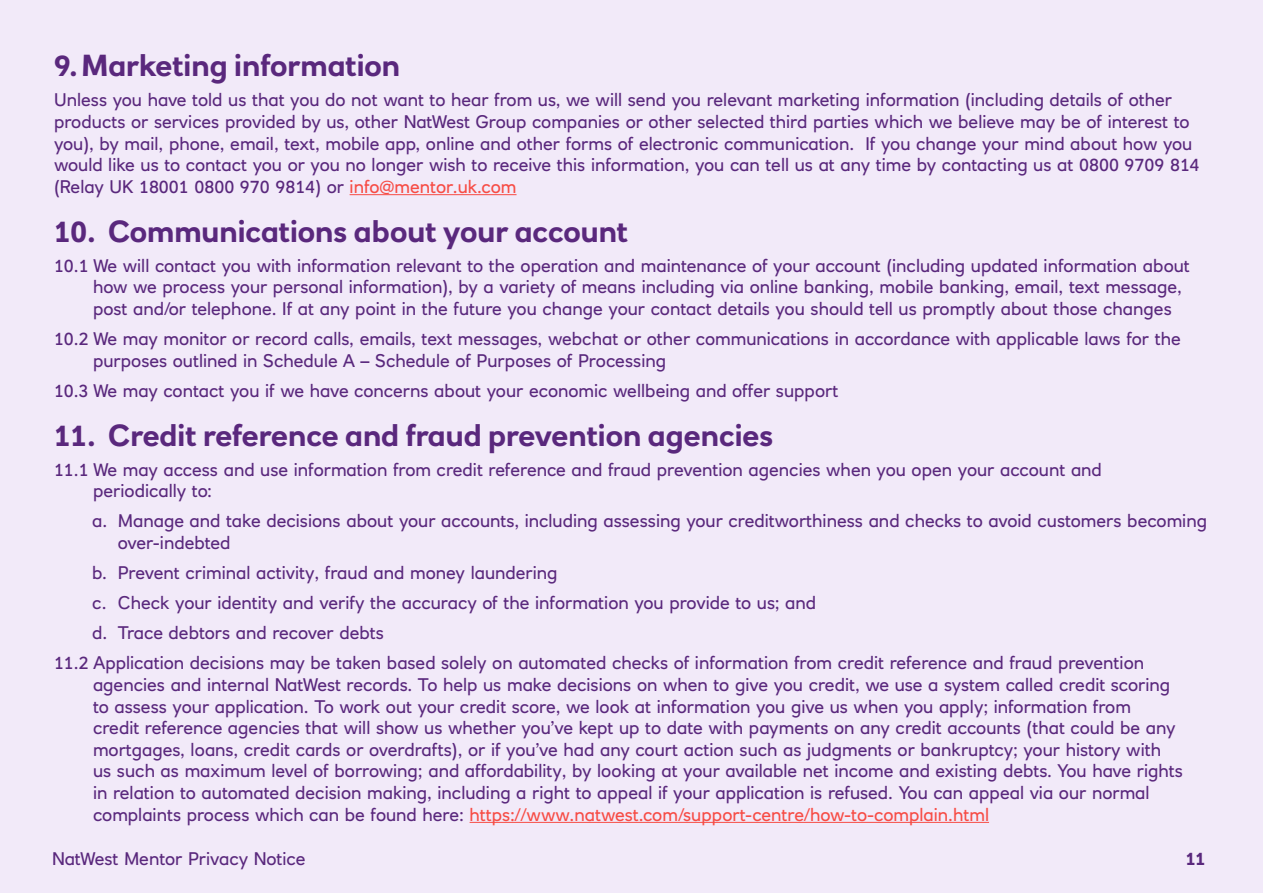
<style>
.page{position:relative;width:1263px;height:893px;background:#f2eaf9}
.page>*{position:absolute;margin:0;border:0;box-sizing:border-box;transform-origin:0 0}
.t1{font:700 30px "RN House Sans";color:#5a287d}
.t2{font:18px/21.6px "RN House Sans";color:#5a287d}
.t3{font:700 18px "RN House Sans";color:#5a287d}
.s1{color:#f74c45}
</style>
<div class="page">
<hr style="left:350px;top:194px;width:166px;height:1px;background:#f74c45">
<hr style="left:470px;top:822px;width:519px;height:1px;background:#f74c45">
<h1 class="t1" style="left:54px;top:47px;width:348px">9.Marketing information</h1>
<p class="t2" style="left:54px;top:89px;width:1147px">Unless you have told us that you do not want to hear from us, we will send you relevant marketing information (including details of other products or services provided by us, other NatWest Group companies or other selected third parties which we believe may be of interest to you), by mail, phone, email, text, mobile app, online and other forms of electronic communication. If you change your mind about how you would like us to contact you or you no longer wish to receive this information, you can tell us at any time by contacting us at 0800 9709 814 (Relay UK 18001 0800 970 9814) or <span class="s1">info@mentor.uk.com</span></p>
<h1 class="t1" style="left:54px;top:213px;width:576px">10. Communications about your account</h1>
<p class="t2" style="left:93px;top:254px;width:1098px;text-indent:-39px">10.1 We will contact you with information relevant to the operation and maintenance of your account (including updated information about how we process your personal information), by a variety of means including via online banking, mobile banking, email, text message, post and/or telephone. If at any point in the future you change your contact details you should tell us promptly about those changes</p>
<p class="t2" style="left:93px;top:328px;width:1089px;text-indent:-39px">10.2 We may monitor or record calls, emails, text messages, webchat or other communications in accordance with applicable laws for the purposes outlined in Schedule A – Schedule of Purposes of Processing</p>
<p class="t2" style="left:54px;top:379px;width:786px">10.3 We may contact you if we have concerns about your economic wellbeing and offer support</p>
<h1 class="t1" style="left:54px;top:416px;width:721px">11. Credit reference and fraud prevention agencies</h1>
<p class="t2" style="left:93px;top:458px;width:1010px;text-indent:-39px">11.1 We may access and use information from credit reference and fraud prevention agencies when you open your account and periodically to:</p>
<p class="t2" style="left:118px;top:510px;width:1091px;text-indent:-26px">a. Manage and take decisions about your accounts, including assessing your creditworthiness and checks to avoid customers becoming over-indebted</p>
<p class="t2" style="left:92px;top:562px;width:467px">b. Prevent criminal activity, fraud and money laundering</p>
<p class="t2" style="left:92px;top:592px;width:725px">c. Check your identity and verify the accuracy of the information you provide to us; and</p>
<p class="t2" style="left:92px;top:622px;width:293px">d. Trace debtors and recover debts</p>
<p class="t2" style="left:54px;top:652px;width:1092px">11.2 Application decisions may be taken based solely on automated checks of information from credit reference and fraud prevention</p>
<p class="t2" style="left:93px;top:674px;width:1091px">agencies and internal NatWest records. To help us make decisions on when to give you credit, we use a system called credit scoring to assess your application. To work out your credit score, we look at information you give us when you apply; information from<br>credit reference agencies that will show us whether you’ve kept up to date with payments on any credit accounts (that could be any mortgages, loans, credit cards or overdrafts), or if you’ve had any court action such as judgments or bankruptcy; your history with us such as maximum level of borrowing; and affordability, by looking at your available net income and existing debts. You have rights in relation to automated decision making, including a right to appeal if your application is refused. You can appeal via our normal complaints process which can be found here: <span class="s1">https://www.natwest.com/support-centre/how-to-complain.html</span></p>
<p class="t2" style="left:52px;top:848px;width:255px">NatWest Mentor Privacy Notice</p>
<p class="t3" style="left:1186px;top:847px;width:21px">11</p>
</div>
